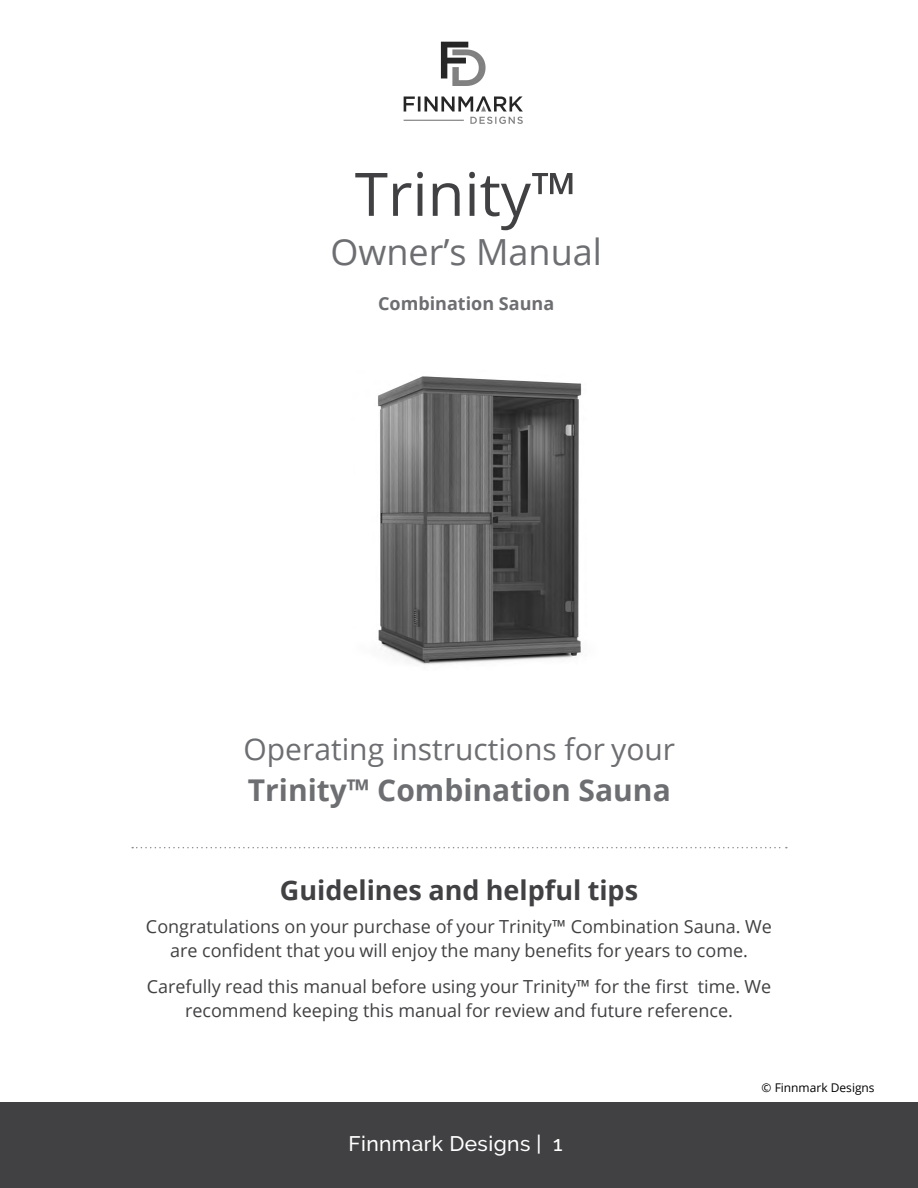
<style>
.page{position:relative;width:918px;height:1188px;background:#fff}
.page>*{position:absolute;margin:0;border:0;box-sizing:border-box;transform-origin:0 0}
.t1{font:60px "Open Sans";color:#414042}
.t2{font:36px "Open Sans";color:#6d6e71}
.t3{font:30px "Open Sans";color:#6d6e71}
.t4{font:700 30px "Open Sans";color:#6d6e71}
.t5{font:700 27px "Open Sans";color:#414042}
.t6{font:500 21px "Raleway";letter-spacing:.02em;color:#fff}
.t7{font:18px/24px "Open Sans";color:#414042;text-align:center}
.t8{font:700 18px "Open Sans";color:#6d6e71}
.t9{font:12px "Open Sans";color:#000}
</style>
<div class="page">
<div style="left:0;top:1102px;width:918px;height:86px;background:#414042"></div>
<svg style="left:132px;top:847px;width:655px;height:1px"></svg>
<img style="left:378px;top:376px;width:204px;height:289px">
<img style="left:403px;top:41px;width:120px;height:83px">
<h1 class="t1" style="left:355px;top:153px;width:224px">Trinity™</h1>
<h2 class="t2" style="left:330px;top:228px;width:273px">Owner’s Manual</h2>
<p class="t8" style="left:378px;top:291px;width:178px">Combination Sauna</p>
<h3 class="t3" style="left:244px;top:729px;width:433px">Operating instructions for your</h3>
<h3 class="t4" style="left:248px;top:769px;width:424px">Trinity™ Combination Sauna</h3>
<h3 class="t5" style="left:280px;top:871px;width:360px">Guidelines and helpful tips</h3>
<p class="t7" style="left:146px;top:914px;width:628px">Congratulations on your purchase of your Trinity™ Combination Sauna. We are confident that you will enjoy the many benefits for years to come.</p>
<p class="t7" style="left:147px;top:974px;width:626px">Carefully read this manual before using your Trinity™ for the first time. We recommend keeping this manual for review and future reference.</p>
<p class="t6" style="left:348px;top:1132px;width:216px">Finnmark Designs | 1</p>
<p class="t9" style="left:762px;top:1080px;width:115px">© Finnmark Designs</p>
</div>
